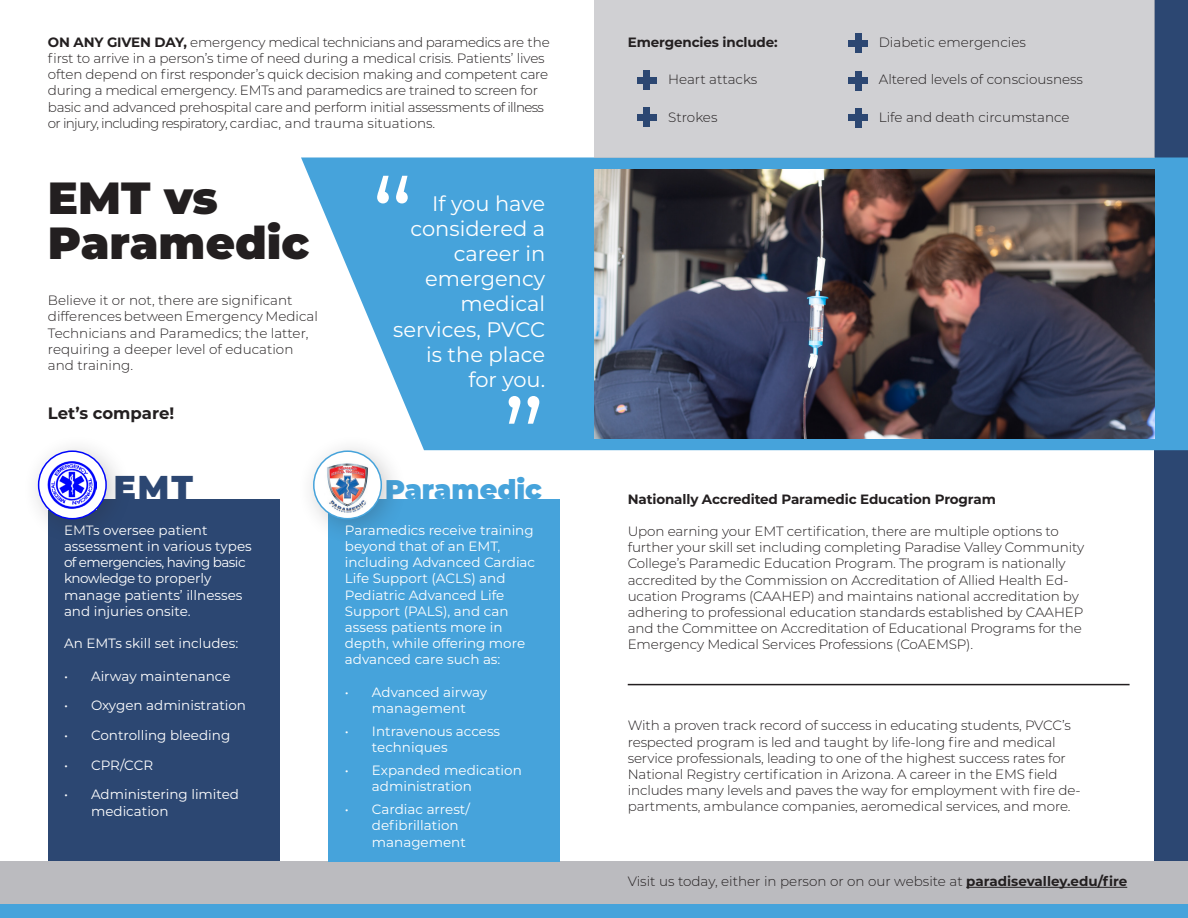
<style>
.page{position:relative;width:1188px;height:918px;background:#fff}
.page>*{position:absolute;margin:0;border:0;box-sizing:border-box;transform-origin:0 0}
.t1{font:111.3px "Montserrat";color:#fff}
.t2{font:900 45px/45px "Montserrat";color:#231f20}
.t3{font:900 33px "Montserrat";color:#2c4772}
.t4{font:900 27px "Montserrat";color:#46a3db}
.t5{font:21px/25.2px "Montserrat";color:#fff;text-align:right}
.t6{font:700 16.5px "Montserrat";color:#231f20}
.t7{font:300 13.5px/16.2px "Montserrat";letter-spacing:-.01em;color:#231f20}
.t8{font:13.5px/16.2px "Montserrat";color:#fff}
.t9{font:700 13.5px "Montserrat";letter-spacing:-.01em;color:#231f20}
.s1{font-weight:700}
</style>
<div class="page">
<div style="left:1154px;top:0;width:34px;height:918px;background:#2c4772"></div>
<svg style="left:301px;top:158px;width:887px;height:292px;fill:#46a3db"></svg>
<img style="left:594px;top:169px;width:560px;height:270px">
<div style="left:48px;top:499px;width:232px;height:363px;background:#2c4772"></div>
<div style="left:594px;top:0;width:560px;height:158px;background:#d0d0d3"></div>
<div style="left:0;top:862px;width:1188px;height:56px;background:#bbbbbf"></div>
<hr style="left:966px;top:887px;width:161px;height:1px;background:#231f20">
<hr style="left:628px;top:684px;width:502px;height:1px;background:#231f20">
<div style="left:644px;top:70px;width:6px;height:20px;background:#2c4772"></div>
<div style="left:637px;top:77px;width:20px;height:7px;background:#2c4772"></div>
<div style="left:644px;top:108px;width:6px;height:19px;background:#2c4772"></div>
<div style="left:637px;top:114px;width:20px;height:7px;background:#2c4772"></div>
<div style="left:855px;top:34px;width:6px;height:19px;background:#2c4772"></div>
<div style="left:848px;top:40px;width:20px;height:7px;background:#2c4772"></div>
<div style="left:855px;top:71px;width:6px;height:19px;background:#2c4772"></div>
<div style="left:848px;top:77px;width:20px;height:7px;background:#2c4772"></div>
<div style="left:855px;top:108px;width:6px;height:20px;background:#2c4772"></div>
<div style="left:848px;top:115px;width:20px;height:6px;background:#2c4772"></div>
<div style="left:328px;top:499px;width:232px;height:363px;background:#46a3db"></div>
<div style="left:21px;top:434px;width:112px;height:112px;background:#231f20;opacity:.25"></div>
<div style="left:39px;top:451px;width:67px;height:68px;background:#fff;border-radius:50%"></div>
<div style="left:296px;top:434px;width:112px;height:112px;background:#231f20;opacity:.25"></div>
<div style="left:314px;top:451px;width:67px;height:68px;background:#fff;border-radius:50%"></div>
<img style="left:324px;top:461px;width:47px;height:54px">
<img style="left:48px;top:461px;width:49px;height:48px">
<div style="left:38px;top:450px;width:69px;height:69px;border:2px solid #0006fb;border-radius:50%"></div>
<div style="left:313px;top:450px;width:69px;height:69px;border:2px solid #46a3db;border-radius:50%"></div>
<div style="left:0;top:904px;width:1188px;height:14px;background:#46a3db"></div>
<p class="t7" style="left:48px;top:34px;width:503px"><span class="s1">ON ANY GIVEN DAY,</span> emergency medical technicians and paramedics are the first to arrive in a person’s time of need during a medical crisis. Patients’ lives often depend on first responder’s quick decision making and competent care during a medical emergency. EMTs and paramedics are trained to screen for basic and advanced prehospital care and perform initial assessments of illness or injury, including respiratory, cardiac, and trauma situations.</p>
<p class="t2" style="left:48px;top:173px;width:263px">EMT vs<br>Paramedic</p>
<p class="t7" style="left:48px;top:292px;width:272px">Believe it or not, there are significant differences between Emergency Medical Technicians and Paramedics; the latter, requiring a deeper level of education and training.</p>
<p class="t6" style="left:48px;top:402px;width:128px">Let’s compare!</p>
<p class="t1" style="left:371px;top:142px;width:44px">“</p>
<p class="t5" style="left:393px;top:190px;width:154px">If you have considered a career in emergency medical services, PVCC is the place for you.</p>
<p class="t1" style="left:503px;top:363px;width:44px">”</p>
<p class="t3" style="left:114px;top:463px;width:81px">EMT</p>
<p class="t4" style="left:385px;top:469px;width:158px">Paramedic</p>
<p class="t8" style="left:64px;top:521px;width:189px">EMTs oversee patient assessment in various types of emergencies, having basic knowledge to properly manage patients’ illnesses and injuries onsite.</p>
<p class="t8" style="left:64px;top:635px;width:176px">An EMTs skill set includes:</p>
<p class="t8" style="left:64px;top:667px;width:168px">• Airway maintenance</p>
<p class="t8" style="left:64px;top:697px;width:184px">• Oxygen administration</p>
<p class="t8" style="left:64px;top:727px;width:168px">• Controlling bleeding</p>
<p class="t8" style="left:64px;top:756px;width:91px">• CPR/CCR</p>
<p class="t8" style="left:91px;top:786px;width:150px;text-indent:-27px">• Administering limited medication</p>
<p class="t8" style="left:345px;top:521px;width:192px">Paramedics receive training beyond that of an EMT, including Advanced Cardiac<br>Life Support (ACLS) and<br>Pediatric Advanced Life<br>Support (PALS), and can assess patients more in depth, while offering more advanced care such as:</p>
<p class="t8" style="left:345px;top:683px;width:144px;text-align:center">• Advanced airway management</p>
<p class="t8" style="left:372px;top:723px;width:130px;text-indent:-27px">• Intravenous access techniques</p>
<p class="t8" style="left:372px;top:762px;width:151px;text-indent:-27px">• Expanded medication administration</p>
<p class="t8" style="left:372px;top:801px;width:99px;text-indent:-27px">• Cardiac arrest/ defibrillation management</p>
<p class="t9" style="left:628px;top:32px;width:152px">Emergencies include:</p>
<p class="t7" style="left:668px;top:71px;width:90px">Heart attacks</p>
<p class="t7" style="left:668px;top:109px;width:51px">Strokes</p>
<p class="t7" style="left:879px;top:34px;width:149px">Diabetic emergencies</p>
<p class="t7" style="left:879px;top:71px;width:206px">Altered levels of consciousness</p>
<p class="t7" style="left:879px;top:109px;width:192px">Life and death circumstance</p>
<p class="t9" style="left:628px;top:489px;width:370px">Nationally Accredited Paramedic Education Program</p>
<p class="t7" style="left:628px;top:523px;width:458px">Upon earning your EMT certification, there are multiple options to further your skill set including completing Paradise Valley Community College’s Paramedic Education Program. The program is nationally accredited by the Commission on Accreditation of Allied Health Ed&shy;ucation Programs (CAAHEP) and maintains national accreditation by adhering to professional education standards established by CAAHEP and the Committee on Accreditation of Educational Programs for the Emergency Medical Services Professions (CoAEMSP).</p>
<p class="t7" style="left:628px;top:717px;width:454px">With a proven track record of success in educating students, PVCC’s respected program is led and taught by life-long fire and medical service professionals, leading to one of the highest success rates for National Registry certification in Arizona. A career in the EMS field includes many levels and paves the way for employment with fire de&shy;partments, ambulance companies, aeromedical services, and more.</p>
<p class="t7" style="left:628px;top:873px;width:501px">Visit us today, either in person or on our website at <span class="s1">paradisevalley.edu/fire</span></p>
</div>
